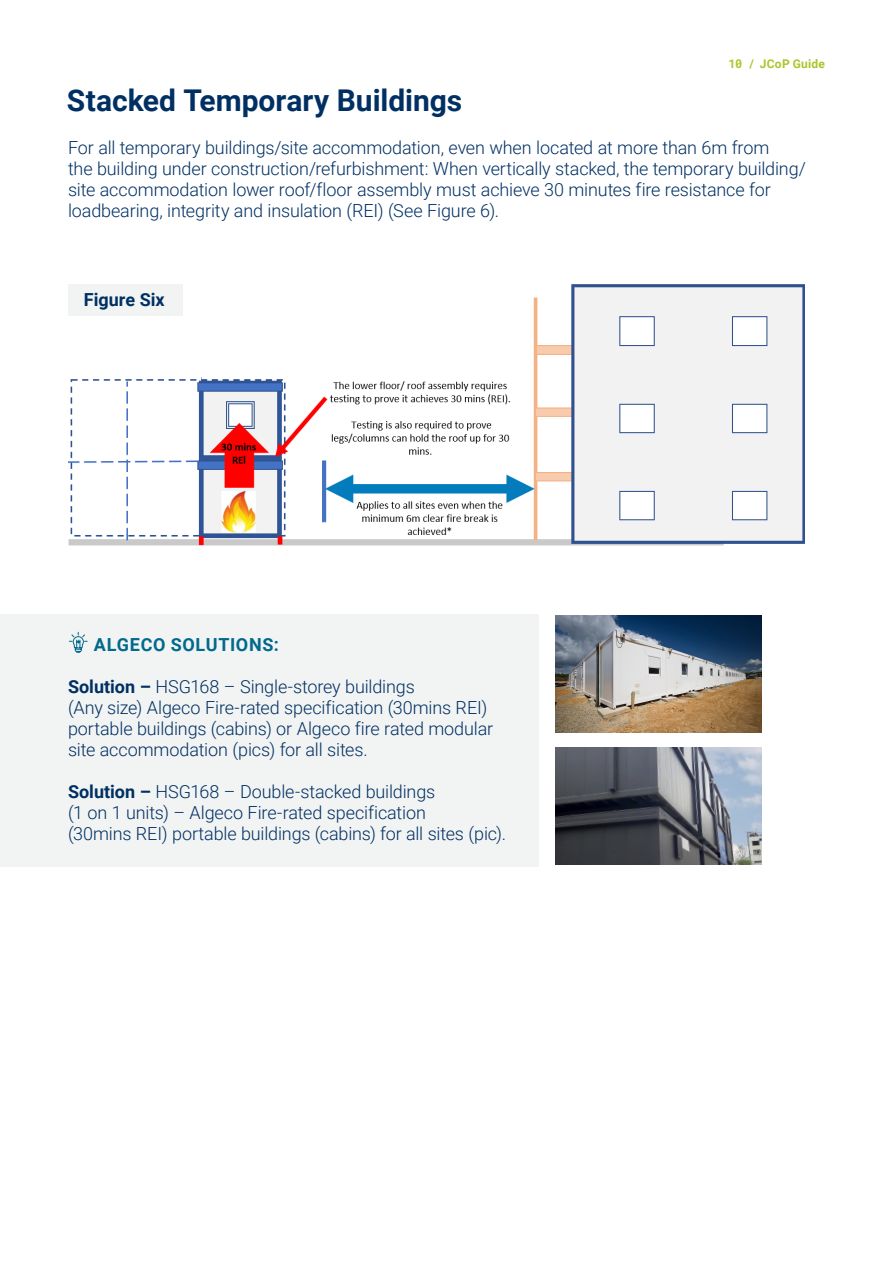
<style>
.page{position:relative;width:893px;height:1263px;background:#fff}
.page>*{position:absolute;margin:0;border:0;box-sizing:border-box;transform-origin:0 0}
.t1{font:700 30px "Roboto";color:#003063}
.t2{font:300 18px/21px "Roboto";letter-spacing:-.01em;color:#003063}
.t3{font:700 18px "Roboto";letter-spacing:.04em;color:#00698c}
.t4{font:700 18px "Roboto";color:#003063}
.t5{font:700 12px "Roboto";letter-spacing:.02em;color:#aac52a}
.s1{font-family:"Roboto Mono"}
.s2{font-weight:700}
</style>
<div class="page">
<img style="left:68px;top:284px;width:736px;height:261px">
<div style="left:68px;top:284px;width:115px;height:32px;background:#f2f3f3"></div>
<div style="left:0;top:614px;width:539px;height:252px;background:#f2f3f3"></div>
<img style="left:555px;top:616px;width:206px;height:117px">
<img style="left:555px;top:747px;width:206px;height:117px">
<svg style="left:69px;top:632px;width:19px;height:21px"></svg>
<p class="t5" style="left:728px;top:55px;width:98px"><span class="s1">10</span> / JCoP Guide</p>
<h1 class="t1" style="left:67px;top:79px;width:397px">Stacked Temporary Buildings</h1>
<p class="t2" style="left:68px;top:137px;width:739px">For all temporary buildings/site accommodation, even when located at more than 6m from<br>the building under construction/refurbishment: When vertically stacked, the temporary building/ site accommodation lower roof/floor assembly must achieve 30 minutes fire resistance for loadbearing, integrity and insulation (REI) (See Figure 6).</p>
<p class="t4" style="left:84px;top:287px;width:82px">Figure Six</p>
<p class="t3" style="left:94px;top:632px;width:186px">ALGECO SOLUTIONS:</p>
<p class="t2" style="left:68px;top:675px;width:427px"><span class="s2">Solution –</span> HSG168 – Single-storey buildings<br>(Any size) Algeco Fire-rated specification (30mins REI) portable buildings (cabins) or Algeco fire rated modular site accommodation (pics) for all sites.</p>
<p class="t2" style="left:68px;top:780px;width:439px"><span class="s2">Solution –</span> HSG168 – Double-stacked buildings<br>(1 on 1 units) – Algeco Fire-rated specification<br>(30mins REI) portable buildings (cabins) for all sites (pic).</p>
</div>
